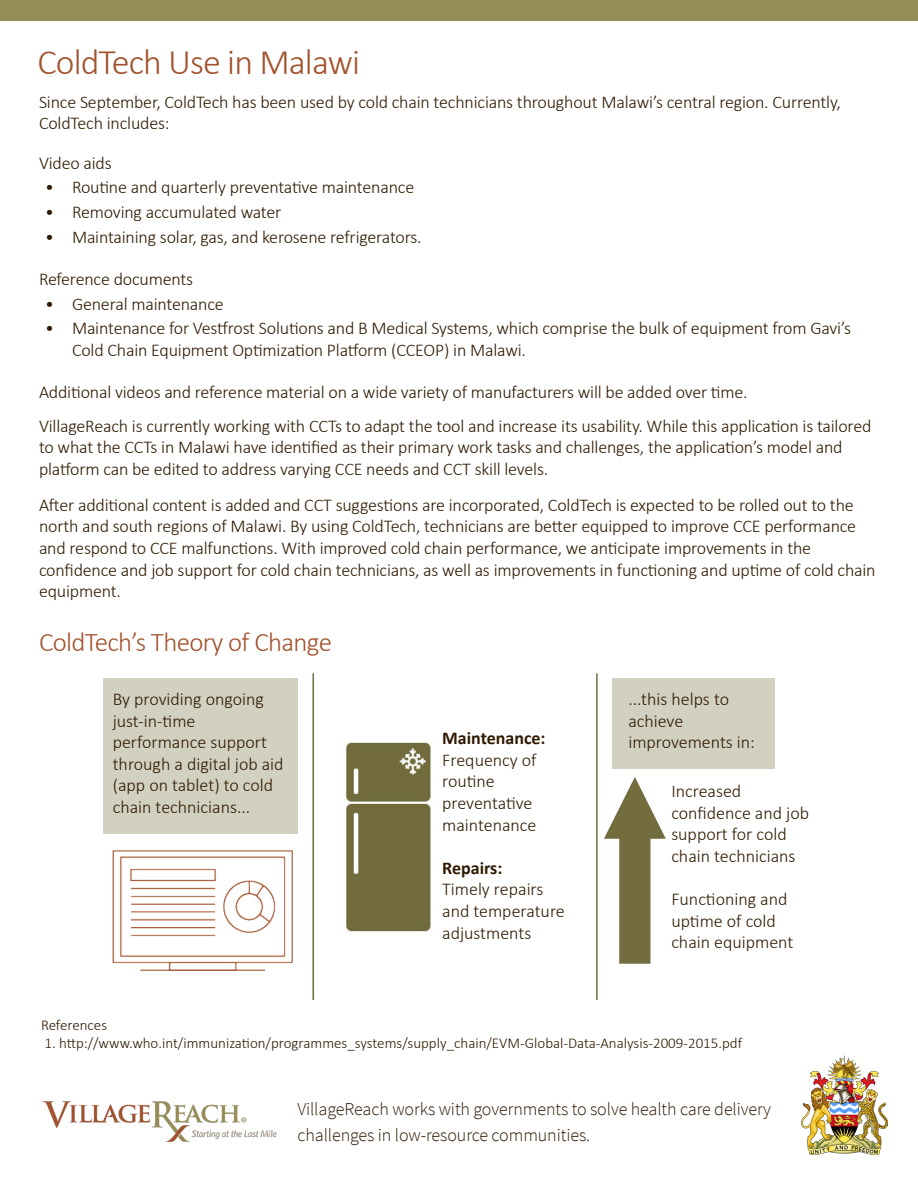
<style>
.page{position:relative;width:918px;height:1188px;background:#fff}
.page>*{position:absolute;margin:0;border:0;box-sizing:border-box;transform-origin:0 0}
.t1{font:300 36px "Calibri";letter-spacing:-.025em;color:#a2522e}
.t2{font:300 27px "Calibri";letter-spacing:-.025em;color:#a2522e}
.t3{font:300 18px/21.6px "Calibri";letter-spacing:-.01em;color:#301a00}
.t4{font:300 18px/25.5px "Source Sans Pro";letter-spacing:-.005em;color:#2e1700}
.t5{font:700 18px "Calibri";color:#301a00}
.t6{font:300 15px "Calibri";color:#301a00}
</style>
<div class="page">
<img style="left:345px;top:742px;width:86px;height:190px">
<div style="left:0;top:0;width:918px;height:21px;background:#958d55"></div>
<img style="left:801px;top:1055px;width:87px;height:100px">
<div style="left:103px;top:678px;width:194px;height:155px;background:#d2d0c1"></div>
<img style="left:112px;top:850px;width:181px;height:120px">
<div style="left:613px;top:678px;width:162px;height:91px;background:#d2d0c1"></div>
<div style="left:619px;top:812px;width:31px;height:152px;background:#726c3e;border:2px solid #726c3f"></div>
<svg style="left:604px;top:777px;width:62px;height:62px"></svg>
<hr style="left:313px;top:673px;width:1px;height:327px;background:#726c3e">
<hr style="left:596px;top:673px;width:2px;height:327px;background:#726c3e">
<img style="left:42px;top:1101px;width:235px;height:41px">
<p class="t1" style="left:38px;top:40px;width:324px">ColdTech Use in Malawi</p>
<p class="t3" style="left:39px;top:91px;width:803px">Since September, ColdTech has been used by cold chain technicians throughout Malawi’s central region. Currently,<br>ColdTech includes:</p>
<p class="t3" style="left:39px;top:152px;width:74px">Video aids</p>
<p class="t3" style="left:45px;top:177px;width:371px">• Routine and quarterly preventative maintenance</p>
<p class="t3" style="left:45px;top:201px;width:238px">• Removing accumulated water</p>
<p class="t3" style="left:45px;top:226px;width:378px">• Maintaining solar, gas, and kerosene refrigerators.</p>
<p class="t3" style="left:39px;top:268px;width:156px">Reference documents</p>
<p class="t3" style="left:45px;top:293px;width:180px">• General maintenance</p>
<p class="t3" style="left:72px;top:318px;width:781px;text-indent:-27px">• Maintenance for Vestfrost Solutions and B Medical Systems, which comprise the bulk of equipment from Gavi’s<br>Cold Chain Equipment Optimization Platform (CCEOP) in Malawi.</p>
<p class="t3" style="left:39px;top:381px;width:710px">Additional videos and reference material on a wide variety of manufacturers will be added over time.</p>
<p class="t3" style="left:39px;top:415px;width:834px">VillageReach is currently working with CCTs to adapt the tool and increase its usability. While this application is tailored to what the CCTs in Malawi have identified as their primary work tasks and challenges, the application’s model and platform can be edited to address varying CCE needs and CCT skill levels.</p>
<p class="t3" style="left:39px;top:494px;width:838px">After additional content is added and CCT suggestions are incorporated, ColdTech is expected to be rolled out to the north and south regions of Malawi. By using ColdTech, technicians are better equipped to improve CCE performance and respond to CCE malfunctions. With improved cold chain performance, we anticipate improvements in the confidence and job support for cold chain technicians, as well as improvements in functioning and uptime of cold chain equipment.</p>
<p class="t2" style="left:39px;top:625px;width:295px">ColdTech’s Theory of Change</p>
<p class="t3" style="left:113px;top:688px;width:153px">By providing ongoing just-in-time</p>
<p class="t3" style="left:113px;top:731px;width:172px">performance support through a digital job aid (app on tablet) to cold chain technicians...</p>
<p class="t5" style="left:442px;top:726px;width:105px">Maintenance:</p>
<p class="t3" style="left:442px;top:749px;width:96px">Frequency of</p>
<p class="t3" style="left:442px;top:771px;width:54px">routine</p>
<p class="t3" style="left:442px;top:792px;width:92px">preventative</p>
<p class="t3" style="left:442px;top:814px;width:96px">maintenance</p>
<p class="t5" style="left:442px;top:855px;width:62px">Repairs:</p>
<p class="t3" style="left:442px;top:879px;width:124px">Timely repairs and temperature adjustments</p>
<p class="t3" style="left:628px;top:688px;width:102px">...this helps to achieve</p>
<p class="t3" style="left:628px;top:731px;width:128px">improvements in:</p>
<p class="t3" style="left:671px;top:780px;width:71px">Increased</p>
<p class="t3" style="left:671px;top:802px;width:139px">confidence and job support for cold chain technicians</p>
<p class="t3" style="left:671px;top:888px;width:118px">Functioning and</p>
<p class="t3" style="left:671px;top:910px;width:124px">uptime of cold chain equipment</p>
<p class="t6" style="left:41px;top:1016px;width:68px">References</p>
<p class="t6" style="left:44px;top:1034px;width:699px">1. http://www.who.int/immunization/programmes_systems/supply_chain/EVM-Global-Data-Analysis-2009-2015.pdf</p>
<p class="t4" style="left:297px;top:1097px;width:475px">VillageReach works with governments to solve health care delivery challenges in low-resource communities.</p>
</div>
